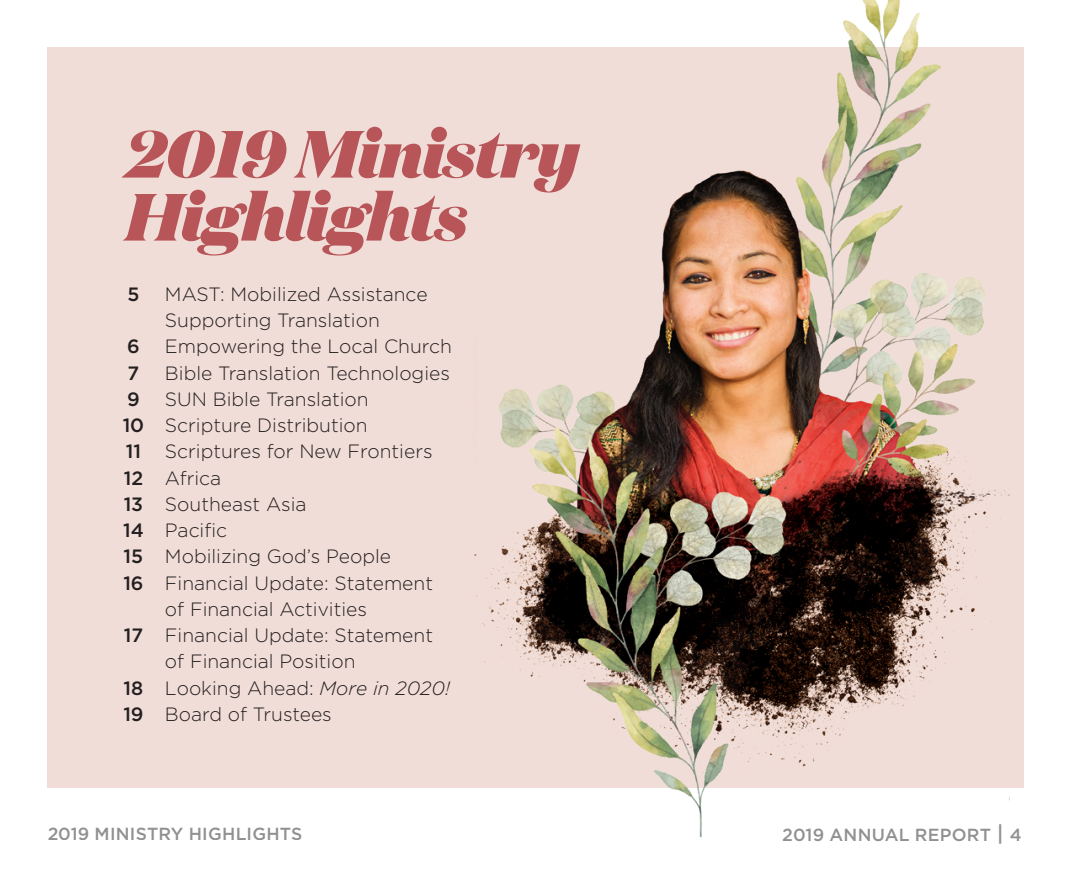
<style>
.page{position:relative;width:1071px;height:882px;background:#fff}
.page>*{position:absolute;margin:0;border:0;box-sizing:border-box;transform-origin:0 0}
.t1{font:italic 900 66.5px/63px "Domaine Display";letter-spacing:-.01em;color:#b75559}
.t2{font:300 19.25px/26.2px "Gotham";color:#231f20}
.t3{font:500 19.25px "Gotham";color:#231f20}
.t4{font:500 17.5px "Gotham";letter-spacing:.01em;color:#231f20}
.s1{font-weight:500}
.s2{font-style:italic}
.s3{font-size:21px}
</style>
<div class="page">
<div style="left:47px;top:47px;width:977px;height:741px;background:#f1ddd7"></div>
<img style="left:474px;top:0;width:536px;height:838px">
<h1 class="t1" style="left:126px;top:122px;width:455px">2019 Ministry<br>Highlights</h1>
<p class="t3" style="left:127px;top:281px;width:13px">5</p>
<p class="t2" style="left:165px;top:280px;width:264px">MAST: Mobilized Assistance<br>Supporting Translation</p>
<p class="t3" style="left:127px;top:334px;width:14px">6</p>
<p class="t2" style="left:165px;top:333px;width:288px">Empowering the Local Church</p>
<p class="t3" style="left:128px;top:360px;width:13px">7</p>
<p class="t2" style="left:165px;top:359px;width:286px">Bible Translation Technologies</p>
<p class="t3" style="left:127px;top:386px;width:14px">9</p>
<p class="t2" style="left:165px;top:385px;width:205px">SUN Bible Translation</p>
<p class="t2" style="left:123px;top:412px;width:247px"><span class="s1">10</span> Scripture Distribution</p>
<p class="t2" style="left:126px;top:438px;width:308px"><span class="s1">11</span> Scriptures for New Frontiers</p>
<p class="t2" style="left:124px;top:464px;width:99px"><span class="s1">12</span> Africa</p>
<p class="t2" style="left:124px;top:490px;width:184px"><span class="s1">13</span> Southeast Asia</p>
<p class="t2" style="left:123px;top:517px;width:106px"><span class="s1">14</span> Pacific</p>
<p class="t2" style="left:124px;top:543px;width:269px"><span class="s1">15</span> Mobilizing God’s People</p>
<p class="t2" style="left:123px;top:569px;width:311px"><span class="s1">16</span> Financial Update: Statement</p>
<p class="t2" style="left:165px;top:595px;width:204px">of Financial Activities</p>
<p class="t2" style="left:124px;top:622px;width:311px"><span class="s1">17</span> Financial Update: Statement</p>
<p class="t2" style="left:165px;top:648px;width:192px">of Financial Position</p>
<p class="t2" style="left:124px;top:674px;width:328px"><span class="s1">18</span> Looking Ahead: <span class="s2">More in 2020!</span></p>
<p class="t2" style="left:123px;top:700px;width:210px"><span class="s1">19</span> Board of Trustees</p>
<p class="t4" style="left:47px;top:822px;width:257px">2019 MINISTRY HIGHLIGHTS</p>
<p class="t4" style="left:782px;top:823px;width:241px">2019 ANNUAL REPORT <span class="s3">|</span> 4</p>
</div>
